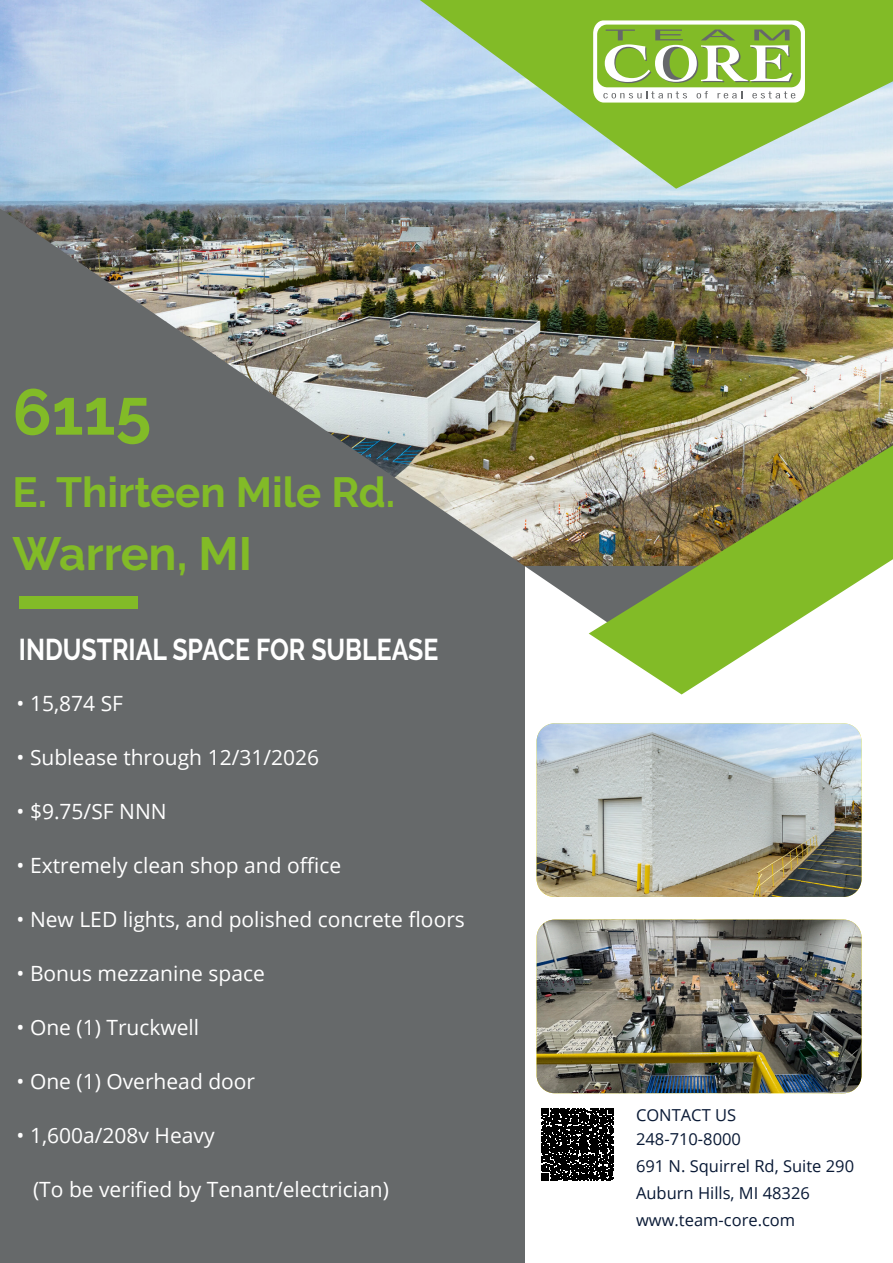
<style>
.page{position:relative;width:893px;height:1263px;background:#fff}
.page>*{position:absolute;margin:0;border:0;box-sizing:border-box;transform-origin:0 0}
.Main_Title{font:700 64.5px "Raleway";color:#82bb27}
.Main_Title-2{font:700 46.5px "Raleway";color:#82bb27}
.Main_Title-3{font:700 42px "Raleway";color:#82bb27}
.Subtitle{font:700 30px "Raleway";color:#fff;scale:.83 1}
.Text_area__b{font:21px "Open Sans";color:#fff}
.Text_area__b-2{font:16.5px "Open Sans";color:#091935}
</style>
<div class="page">
<div style="left:0;top:164px;width:524px;height:1099px;background:#66696a"></div>
<img style="left:0;top:0;width:893px;height:566px">
<svg style="left:420px;top:0;width:473px;height:189px;background:#a4cc8b"></svg>
<img style="left:537px;top:919px;width:324px;height:174px">
<div style="left:19px;top:596px;width:119px;height:13px;background:#82bb27"></div>
<img style="left:589px;top:445px;width:304px;height:249px">
<svg style="left:593px;top:20px;width:212px;height:83px"></svg>
<img style="left:537px;top:723px;width:324px;height:174px">
<svg style="left:541px;top:1108px;width:72px;height:73px;background:#242424"></svg>
<p class="Main_Title" style="left:13px;top:375px;width:140px">6115</p>
<p class="Main_Title-3" style="left:13px;top:468px;width:384px">E. Thirteen Mile Rd.</p>
<p class="Main_Title-2" style="left:13px;top:527px;width:241px">Warren, MI</p>
<p class="Subtitle" style="left:19px;top:632px;width:507px">INDUSTRIAL SPACE FOR SUBLEASE</p>
<p class="Text_area__b" style="left:17px;top:688px;width:108px">• 15,874 SF</p>
<p class="Text_area__b" style="left:17px;top:742px;width:304px">• Sublease through 12/31/2026</p>
<p class="Text_area__b" style="left:17px;top:796px;width:152px">• $9.75/SF NNN</p>
<p class="Text_area__b" style="left:17px;top:850px;width:326px">• Extremely clean shop and office</p>
<p class="Text_area__b" style="left:17px;top:904px;width:450px">• New LED lights, and polished concrete floors</p>
<p class="Text_area__b" style="left:17px;top:958px;width:250px">• Bonus mezzanine space</p>
<p class="Text_area__b" style="left:17px;top:1012px;width:184px">• One (1) Truckwell</p>
<p class="Text_area__b" style="left:17px;top:1066px;width:240px">• One (1) Overhead door</p>
<p class="Text_area__b" style="left:17px;top:1120px;width:200px">• 1,600a/208v Heavy</p>
<p class="Text_area__b" style="left:33px;top:1174px;width:357px">(To be verified by Tenant/electrician)</p>
<p class="Text_area__b-2" style="left:636px;top:1103px;width:102px">CONTACT US</p>
<p class="Text_area__b-2" style="left:636px;top:1128px;width:107px">248-710-8000</p>
<p class="Text_area__b-2" style="left:636px;top:1155px;width:220px">691 N. Squirrel Rd, Suite 290</p>
<p class="Text_area__b-2" style="left:636px;top:1182px;width:175px">Auburn Hills, MI 48326</p>
<p class="Text_area__b-2" style="left:636px;top:1209px;width:161px">www.team-core.com</p>
</div>
